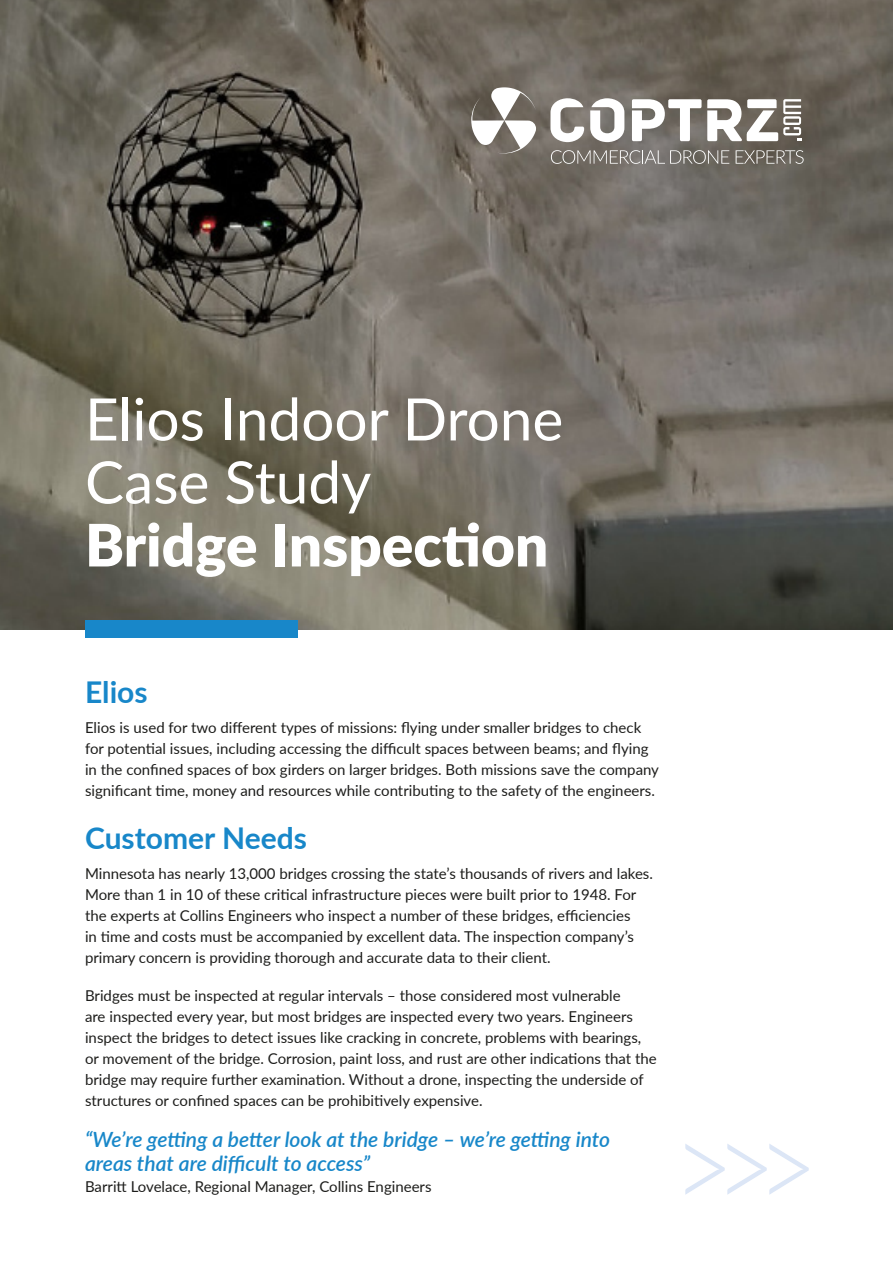
<style>
.page{position:relative;width:893px;height:1263px;background:#fff}
.page>*{position:absolute;margin:0;border:0;box-sizing:border-box;transform-origin:0 0}
.t1{font:300 126px "Lato";color:#dce6f6;scale:.83 1}
.t2{font:58.5px/63px "Lato";color:#fff}
.t3{font:900 58.5px "Lato";color:#fff}
.t4{font:700 30px "Lato";color:#1887c9}
.t5{font:italic 600 21px/24px "Lato";color:#1887c9}
.t6{font:15px/21px "Lato";color:#1d1d1b}
</style>
<div class="page">
<img style="left:0;top:0;width:893px;height:629px">
<svg style="left:471px;top:87px;width:65px;height:67px"></svg>
<svg style="left:550px;top:98px;width:251px;height:44px"></svg>
<svg style="left:551px;top:150px;width:178px;height:14px;background:#8b8781"></svg>
<svg style="left:736px;top:150px;width:68px;height:14px"></svg>
<div style="left:85px;top:621px;width:213px;height:17px;background:#1887c9"></div>
<h2 class="t2" style="left:85px;top:385px;width:480px">Elios Indoor Drone<br>Case Study</h2>
<h2 class="t3" style="left:85px;top:501px;width:465px">Bridge Inspection</h2>
<h3 class="t4" style="left:85px;top:670px;width:64px">Elios</h3>
<p class="t6" style="left:85px;top:716px;width:575px">Elios is used for two different types of missions: flying under smaller bridges to check for potential issues, including accessing the difficult spaces between beams; and flying in the confined spaces of box girders on larger bridges. Both missions save the company significant time, money and resources while contributing to the safety of the engineers.</p>
<h3 class="t4" style="left:85px;top:816px;width:223px">Customer Needs</h3>
<p class="t6" style="left:85px;top:862px;width:569px">Minnesota has nearly 13,000 bridges crossing the state’s thousands of rivers and lakes.<br>More than 1 in 10 of these critical infrastructure pieces were built prior to 1948. For the experts at Collins Engineers who inspect a number of these bridges, efficiencies<br>in time and costs must be accompanied by excellent data. The inspection company’s primary concern is providing thorough and accurate data to their client.</p>
<p class="t6" style="left:85px;top:984px;width:573px">Bridges must be inspected at regular intervals – those considered most vulnerable<br>are inspected every year, but most bridges are inspected every two years. Engineers inspect the bridges to detect issues like cracking in concrete, problems with bearings, or movement of the bridge. Corrosion, paint loss, and rust are other indications that the bridge may require further examination. Without a drone, inspecting the underside of structures or confined spaces can be prohibitively expensive.</p>
<h3 class="t5" style="left:85px;top:1126px;width:527px">“We’re getting a better look at the bridge – we’re getting into areas that are difficult to access”</h3>
<p class="t6" style="left:85px;top:1175px;width:348px">Barritt Lovelace, Regional Manager, Collins Engineers</p>
<h1 class="t1" style="left:673px;top:1078px;width:176px">&gt;&gt;&gt;</h1>
</div>
